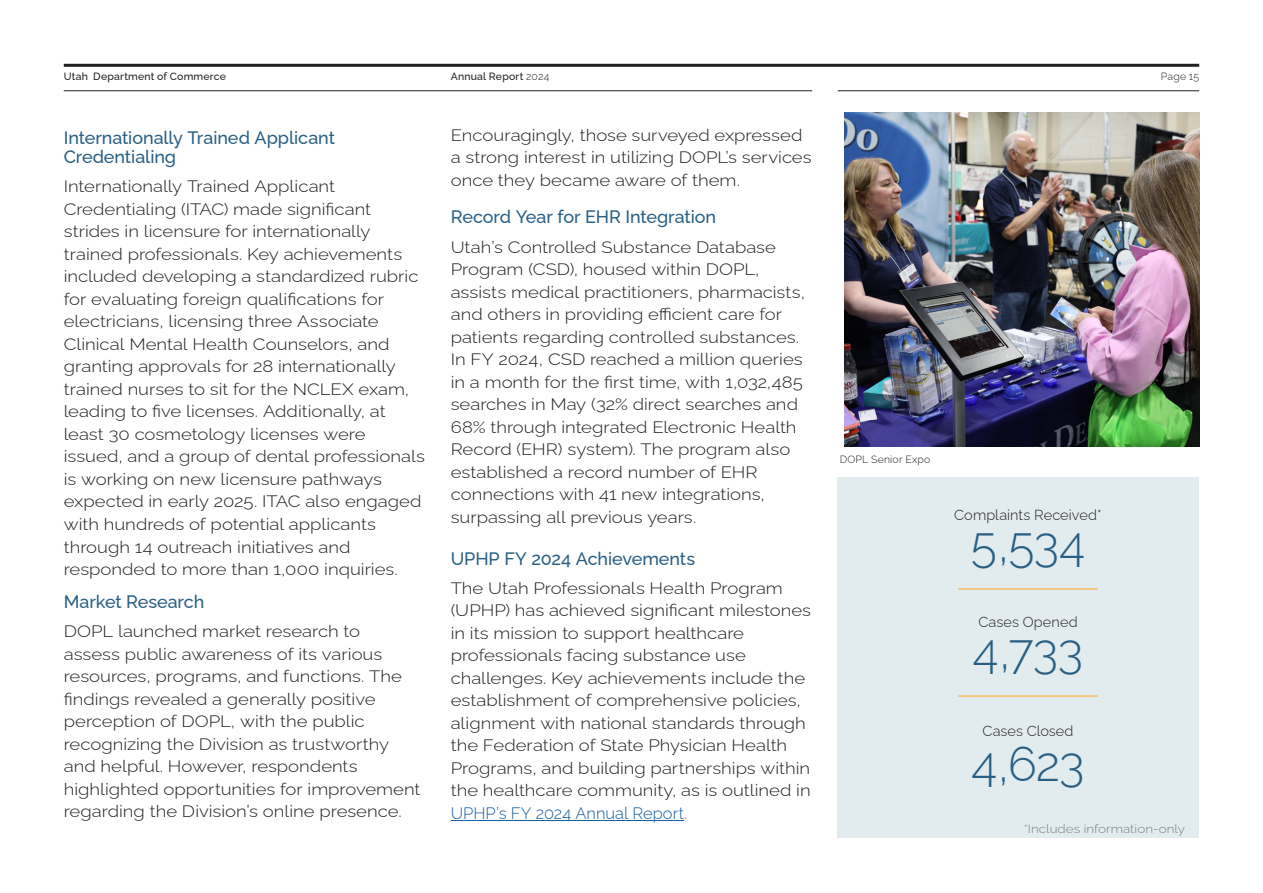
<style>
.page{position:relative;width:1263px;height:893px;background:#fff}
.page>*{position:absolute;margin:0;border:0;box-sizing:border-box;transform-origin:0 0}
.Large_Text__40pt_center{font:300 48px "Raleway";letter-spacing:-.015em;color:#295f84}
.Subtitle__align_left{font:500 18px/19.5px "Raleway";letter-spacing:-.005em;color:#295f84}
.Body_Text__align_left{font:300 16.5px/22.5px "Raleway";color:#231f20;scale:1.12 1}
.Body_Text__align_center{font:300 14.55px "Raleway";letter-spacing:.005em;color:#231f20}
.t1{font:300 12px "Raleway";color:#7c7e81;scale:1.12 1}
.t2{font:500 10.5px "Raleway";letter-spacing:.02em;color:#231f20}
.Caption___Footer__align_left{font:300 10.5px "Raleway";letter-spacing:.02em;color:#231f20}
.s1{font-weight:300}
.s2{color:#175d9e}
.s3{color:#ed0277}
</style>
<div class="page">
<img style="left:845px;top:113px;width:354px;height:333px">
<hr style="left:451px;top:820px;width:233px;height:1px;background:#175d9e">
<div style="left:838px;top:478px;width:361px;height:360px;background:#e2ecee"></div>
<hr style="left:958px;top:588px;width:140px;height:2px;background:#f9ba5f">
<hr style="left:958px;top:695px;width:140px;height:2px;background:#f9ba5f">
<hr style="left:64px;top:64px;width:1135px;height:3px;background:#231f20">
<hr style="left:64px;top:90px;width:748px;height:1px;background:#231f20">
<hr style="left:838px;top:90px;width:361px;height:1px;background:#231f20">
<p class="t2" style="left:64px;top:68px;width:164px">Utah Department of Commerce</p>
<p class="t2" style="left:451px;top:68px;width:100px">Annual Report <span class="s1">2024</span></p>
<p class="Caption___Footer__align_left" style="left:1161px;top:68px;width:40px">Page 15</p>
<p class="Subtitle__align_left" style="left:64px;top:126px;width:273px">Internationally Trained Applicant<br>Credentialing</p>
<p class="Body_Text__align_left" style="left:64px;top:174px;width:324px">Internationally Trained Applicant Credentialing (ITAC) made significant strides in licensure for internationally trained professionals. Key achievements included developing a standardized rubric for evaluating foreign qualifications for electricians, licensing three Associate Clinical Mental Health Counselors, and granting approvals for 28 internationally trained nurses to sit for the NCLEX exam, leading to five licenses. Additionally, at least 30 cosmetology licenses were issued, and a group of dental professionals is working on new licensure pathways expected in early 2025. ITAC also engaged with hundreds of potential applicants through 14 outreach initiatives and responded to more than 1,000 inquiries.</p>
<p class="Subtitle__align_left" style="left:64px;top:590px;width:142px">Market Research</p>
<p class="Body_Text__align_left" style="left:64px;top:618px;width:320px">DOPL launched market research to<br>assess public awareness of its various resources, programs, and functions. The findings revealed a generally positive perception of DOPL, with the public recognizing the Division as trustworthy and helpful. However, respondents highlighted opportunities for improvement regarding the Division’s online presence.</p>
<p class="Body_Text__align_left" style="left:451px;top:122px;width:324px">Encouragingly, those surveyed expressed a strong interest in utilizing DOPL’s services once they became aware of them.</p>
<p class="Subtitle__align_left" style="left:451px;top:205px;width:267px">Record Year for EHR Integration</p>
<p class="Body_Text__align_left" style="left:451px;top:234px;width:318px">Utah’s Controlled Substance Database Program (CSD), housed within DOPL, assists medical practitioners, pharmacists, and others in providing efficient care for patients regarding controlled substances.<br>In FY 2024, CSD reached a million queries in a month for the first time, with 1,032,485 searches in May (32% direct searches and 68% through integrated Electronic Health Record (EHR) system). The program also established a record number of EHR connections with 41 new integrations, surpassing all previous years.</p>
<p class="Subtitle__align_left" style="left:451px;top:546px;width:246px">UPHP FY 2024 Achievements</p>
<p class="Body_Text__align_left" style="left:451px;top:575px;width:323px">The Utah Professionals Health Program (UPHP) has achieved significant milestones in its mission to support healthcare professionals facing substance use challenges. Key achievements include the establishment of comprehensive policies, alignment with national standards through the Federation of State Physician Health Programs, and building partnerships within the healthcare community, as is outlined in <span class="s2">UPHP’s FY 2024 Annual Report</span><span class="s3">.</span></p>
<p class="Caption___Footer__align_left" style="left:840px;top:451px;width:92px">DOPL Senior Expo</p>
<p class="Body_Text__align_center" style="left:954px;top:503px;width:149px">Complaints Received*</p>
<p class="Large_Text__40pt_center" style="left:971px;top:505px;width:116px">5,534</p>
<p class="Body_Text__align_center" style="left:978px;top:610px;width:101px">Cases Opened</p>
<p class="Large_Text__40pt_center" style="left:973px;top:612px;width:112px">4,733</p>
<p class="Body_Text__align_center" style="left:982px;top:719px;width:93px">Cases Closed</p>
<p class="Large_Text__40pt_center" style="left:971px;top:725px;width:115px">4,623</p>
<p class="t1" style="left:1024px;top:819px;width:146px">*Includes information-only</p>
</div>
